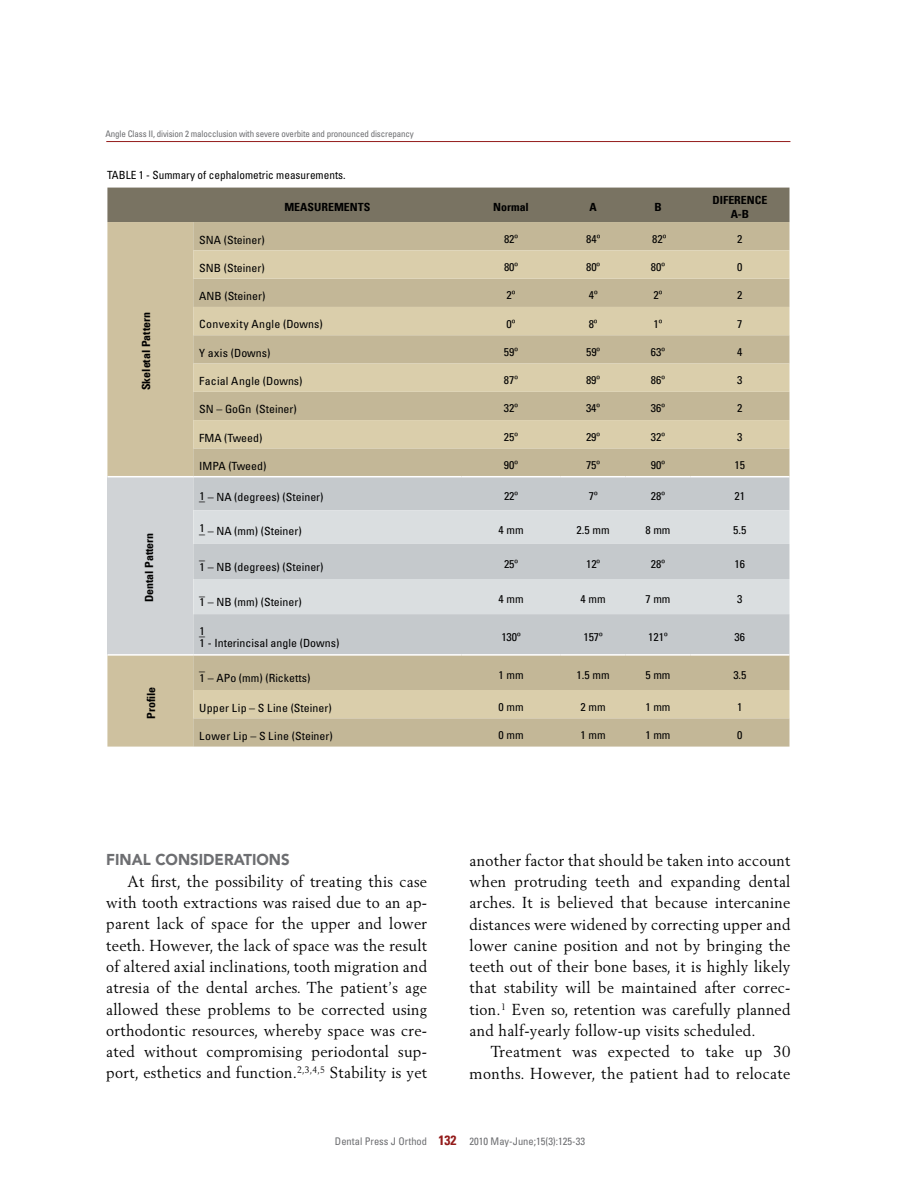
<style>
.page{position:relative;width:918px;height:1188px;background:#fff}
.page>*{position:absolute;margin:0;border:0;box-sizing:border-box;transform-origin:0 0}
.t1{font:15.75px/21.3px "Berling";letter-spacing:.02em;color:#000;text-align:justify;scale:.95 1}
.t2{font:900 15.75px "Avenir LT";color:#6d6e71;scale:.95 1}
.t3{font:condensed 11.25px/12.5px "Univers";color:#000;scale:1.06 1}
.t4{font:700 condensed 11.25px/13.5px "Univers";color:#000;text-align:center;scale:1.06 1}
.t5{font:condensed 11.25px "Univers";letter-spacing:.02em;color:#000;scale:1.06 1}
.t6{font:condensed 11.25px "Univers";color:#000}
.t7{font:condensed 10.5px "Univers";color:#6d6e71}
.t8{font:condensed 9px "Univers";letter-spacing:-.015em;color:#6d6e71}
.s1{font-weight:700;font-size:13.5px;color:#931b1a}
</style>
<div class="page">
<div style="left:107px;top:188px;width:682px;height:34px;background:#797362"></div>
<div style="left:107px;top:222px;width:86px;height:525px;background:#cec19f"></div>
<div style="left:193px;top:222px;width:596px;height:525px;background:#c3b797"></div>
<svg style="left:193px;top:250px;width:596px;height:468px;background:#cec2a1"></svg>
<div style="left:107px;top:477px;width:86px;height:178px;background:#d0d3d6"></div>
<div style="left:193px;top:477px;width:596px;height:177px;background:#c5c9cc"></div>
<svg style="left:193px;top:510px;width:596px;height:104px;background:#d3d6d9"></svg>
<hr style="left:107px;top:476px;width:86px;height:1px;background:#fff">
<hr style="left:107px;top:654px;width:86px;height:2px;background:#fff">
<hr style="left:193px;top:476px;width:269px;height:1px;background:#fff">
<hr style="left:462px;top:476px;width:99px;height:1px;background:#fff">
<hr style="left:561px;top:476px;width:65px;height:1px;background:#fff">
<hr style="left:626px;top:476px;width:64px;height:1px;background:#fff">
<hr style="left:690px;top:476px;width:99px;height:1px;background:#fff">
<hr style="left:193px;top:654px;width:269px;height:2px;background:#fff">
<hr style="left:462px;top:654px;width:99px;height:2px;background:#fff">
<hr style="left:561px;top:654px;width:65px;height:2px;background:#fff">
<hr style="left:626px;top:654px;width:64px;height:2px;background:#fff">
<hr style="left:690px;top:654px;width:99px;height:2px;background:#fff">
<hr style="left:106px;top:141px;width:684px;height:1px;background:#931b1a">
<p class="t8" style="left:106px;top:128px;width:310px">Angle Class II, division 2 malocclusion with severe overbite and pronounced discrepancy</p>
<p class="t6" style="left:107px;top:168px;width:240px">TablE 1 - Summary of cephalometric measurements.</p>
<p class="t4" style="left:284px;top:200px;width:83px">MEASUREMENTS</p>
<p class="t4" style="left:493px;top:200px;width:35px">Normal</p>
<p class="t4" style="left:590px;top:200px;width:8px">A</p>
<p class="t4" style="left:654px;top:200px;width:8px">B</p>
<p class="t4" style="left:713px;top:194px;width:53px">DIFERENCE<br>A-B</p>
<p class="t4" style="left:140px;top:390px;width:75px;rotate:-90deg">Skeletal Pattern</p>
<p class="t4" style="left:143px;top:602px;width:67px;rotate:-90deg">Dental Pattern</p>
<p class="t4" style="left:144px;top:719px;width:31px;rotate:-90deg">Profile</p>
<p class="t3" style="left:199px;top:233px;width:63px">SNA (Steiner)</p>
<p class="t3" style="left:504px;top:232px;width:15px">82º</p>
<p class="t3" style="left:586px;top:232px;width:15px">84º</p>
<p class="t3" style="left:652px;top:232px;width:15px">82º</p>
<p class="t3" style="left:737px;top:232px;width:6px">2</p>
<p class="t3" style="left:199px;top:261px;width:63px">SNB (Steiner)</p>
<p class="t3" style="left:504px;top:261px;width:15px">80º</p>
<p class="t3" style="left:586px;top:261px;width:15px">80º</p>
<p class="t3" style="left:651px;top:261px;width:15px">80º</p>
<p class="t3" style="left:737px;top:261px;width:6px">0</p>
<p class="t3" style="left:199px;top:290px;width:64px">ANB (Steiner)</p>
<p class="t3" style="left:507px;top:289px;width:10px">2º</p>
<p class="t3" style="left:589px;top:289px;width:10px">4º</p>
<p class="t3" style="left:654px;top:289px;width:10px">2º</p>
<p class="t3" style="left:737px;top:289px;width:6px">2</p>
<p class="t5" style="left:199px;top:317px;width:118px">Convexity Angle (Downs)</p>
<p class="t3" style="left:507px;top:317px;width:10px">0º</p>
<p class="t3" style="left:589px;top:317px;width:10px">8º</p>
<p class="t3" style="left:654px;top:317px;width:10px">1º</p>
<p class="t3" style="left:737px;top:317px;width:6px">7</p>
<p class="t3" style="left:199px;top:346px;width:69px">Y axis (Downs)</p>
<p class="t3" style="left:504px;top:345px;width:15px">59º</p>
<p class="t3" style="left:586px;top:345px;width:15px">59º</p>
<p class="t3" style="left:651px;top:345px;width:15px">63º</p>
<p class="t3" style="left:737px;top:345px;width:6px">4</p>
<p class="t3" style="left:199px;top:375px;width:99px">Facial Angle (Downs)</p>
<p class="t3" style="left:504px;top:374px;width:15px">87º</p>
<p class="t3" style="left:586px;top:374px;width:15px">89º</p>
<p class="t3" style="left:651px;top:374px;width:15px">86º</p>
<p class="t3" style="left:737px;top:374px;width:6px">3</p>
<p class="t3" style="left:199px;top:403px;width:94px">SN – GoGn (Steiner)</p>
<p class="t3" style="left:504px;top:402px;width:15px">32º</p>
<p class="t3" style="left:586px;top:402px;width:15px">34º</p>
<p class="t3" style="left:651px;top:402px;width:15px">36º</p>
<p class="t3" style="left:737px;top:402px;width:6px">2</p>
<p class="t3" style="left:199px;top:431px;width:61px">FMA (Tweed)</p>
<p class="t3" style="left:504px;top:430px;width:15px">25º</p>
<p class="t3" style="left:586px;top:430px;width:15px">29º</p>
<p class="t3" style="left:651px;top:430px;width:15px">32º</p>
<p class="t3" style="left:737px;top:430px;width:6px">3</p>
<p class="t3" style="left:199px;top:460px;width:65px">IMPA (Tweed)</p>
<p class="t3" style="left:504px;top:459px;width:15px">90º</p>
<p class="t3" style="left:586px;top:459px;width:15px">75º</p>
<p class="t3" style="left:651px;top:459px;width:15px">90º</p>
<p class="t3" style="left:735px;top:459px;width:11px">15</p>
<p class="t3" style="left:200px;top:491px;width:118px">1 – NA (degrees) (Steiner)</p>
<p class="t3" style="left:504px;top:490px;width:15px">22º</p>
<p class="t3" style="left:589px;top:490px;width:10px">7º</p>
<p class="t3" style="left:651px;top:490px;width:15px">28º</p>
<p class="t3" style="left:735px;top:490px;width:11px">21</p>
<p class="t3" style="left:199px;top:527px;width:7px">–</p>
<p class="t3" style="left:199px;top:495px;width:7px">–</p>
<p class="t3" style="left:200px;top:524px;width:98px">1 – NA (mm) (Steiner)</p>
<p class="t3" style="left:499px;top:523px;width:25px">4 mm</p>
<p class="t3" style="left:577px;top:523px;width:33px">2.5 mm</p>
<p class="t3" style="left:645px;top:523px;width:25px">8 mm</p>
<p class="t3" style="left:733px;top:523px;width:14px">5.5</p>
<p class="t3" style="left:199px;top:554px;width:7px">–</p>
<p class="t3" style="left:200px;top:561px;width:118px">1 – NB (degrees) (Steiner)</p>
<p class="t3" style="left:504px;top:558px;width:15px">25º</p>
<p class="t3" style="left:586px;top:558px;width:15px">12º</p>
<p class="t3" style="left:651px;top:558px;width:15px">28º</p>
<p class="t3" style="left:735px;top:558px;width:11px">16</p>
<p class="t3" style="left:199px;top:589px;width:7px">–</p>
<p class="t3" style="left:200px;top:596px;width:98px">1 – NB (mm) (Steiner)</p>
<p class="t3" style="left:499px;top:593px;width:25px">4 mm</p>
<p class="t3" style="left:581px;top:593px;width:25px">4 mm</p>
<p class="t3" style="left:645px;top:593px;width:25px">7 mm</p>
<p class="t3" style="left:737px;top:593px;width:6px">3</p>
<p class="t3" style="left:199px;top:630px;width:7px">–</p>
<p class="t3" style="left:200px;top:624px;width:133px">1<br>1 - Interincisal angle (Downs)</p>
<p class="t3" style="left:501px;top:631px;width:20px">130º</p>
<p class="t3" style="left:583px;top:631px;width:20px">157º</p>
<p class="t3" style="left:648px;top:631px;width:20px">121º</p>
<p class="t3" style="left:735px;top:631px;width:11px">36</p>
<p class="t3" style="left:199px;top:665px;width:7px">–</p>
<p class="t3" style="left:200px;top:672px;width:106px">1 – APo (mm) (Ricketts)</p>
<p class="t3" style="left:499px;top:668px;width:25px">1 mm</p>
<p class="t3" style="left:577px;top:668px;width:33px">1.5 mm</p>
<p class="t3" style="left:645px;top:668px;width:25px">5 mm</p>
<p class="t3" style="left:733px;top:668px;width:14px">3.5</p>
<p class="t5" style="left:199px;top:700px;width:126px">Upper Lip – S Line (Steiner)</p>
<p class="t3" style="left:499px;top:700px;width:25px">0 mm</p>
<p class="t3" style="left:581px;top:700px;width:25px">2 mm</p>
<p class="t3" style="left:645px;top:700px;width:25px">1 mm</p>
<p class="t3" style="left:737px;top:700px;width:6px">1</p>
<p class="t3" style="left:199px;top:729px;width:128px">Lower Lip – S Line (Steiner)</p>
<p class="t3" style="left:499px;top:728px;width:25px">0 mm</p>
<p class="t3" style="left:581px;top:728px;width:25px">1 mm</p>
<p class="t3" style="left:645px;top:728px;width:25px">1 mm</p>
<p class="t3" style="left:737px;top:728px;width:6px">0</p>
<p class="t2" style="left:106px;top:850px;width:195px">FINAL CONSIDERATIONS</p>
<p class="t1" style="left:106px;top:870px;width:339px;text-indent:21px">At first, the possibility of treating this case with tooth extractions was raised due to an ap&shy;parent lack of space for the upper and lower teeth. However, the lack of space was the result of altered axial inclinations, tooth migration and atresia of the dental arches. The patient’s age allowed these problems to be corrected using orthodontic resources, whereby space was cre&shy;ated without compromising periodontal sup&shy;port, esthetics and function.<sup>2,3,4,5</sup> Stability is yet</p>
<p class="t1" style="left:470px;top:849px;width:339px">another factor that should be taken into account when protruding teeth and expanding dental arches. It is believed that because intercanine distances were widened by correcting upper and lower canine position and not by bringing the teeth out of their bone bases, it is highly likely that stability will be maintained after correc&shy;tion.<sup>1</sup> Even so, retention was carefully planned and half-yearly follow-up visits scheduled.</p>
<p class="t1" style="left:470px;top:1041px;width:339px;text-align:right">Treatment was expected to take up 30 months. However, the patient had to relocate</p>
<p class="t7" style="left:335px;top:1134px;width:252px">Dental Press J Orthod <span class="s1">132</span> 2010 May-June;15(3):125-33</p>
</div>
